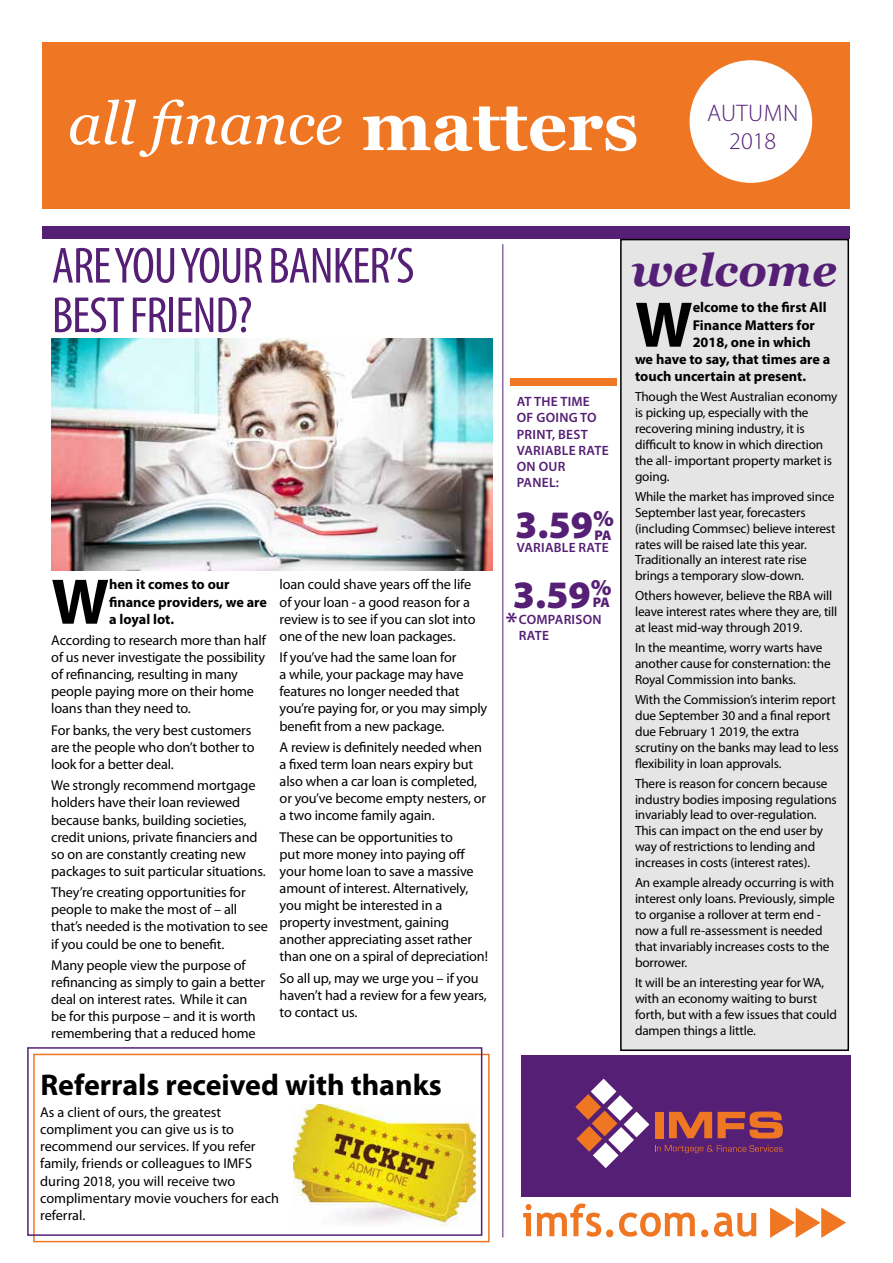
<style>
.page{position:relative;width:893px;height:1263px;background:#fff}
.page>*{position:absolute;margin:0;border:0;box-sizing:border-box;transform-origin:0 0}
.t1{font:700 64.95px "Myriad Pro";color:#000}
.t2{font:italic 59.1px "Georgia";color:#fff}
.t3{font:condensed 51.15px/49.5px "Myriad Pro";letter-spacing:-.02em;color:#551f75}
.t4{font:italic 700 45px "Georgia";color:#551f75}
.t5{font:900 39px "Myriad Pro";color:#551f75}
.t6{font:700 30px "Myriad Pro";color:#000}
.t7{font:300 24px/28.8px "Myriad Pro";letter-spacing:.01em;color:#551f75;text-align:center}
.t8{font:14.25px/17.1px "Myriad Pro";letter-spacing:-.01em;color:#000}
.t9{font:700 14.25px/17.1px "Myriad Pro";color:#000}
.t10{font:900 13.95px "Myriad Pro";color:#551f75}
.t11{font:600 13.5px/16.2px "Myriad Pro";letter-spacing:.02em;color:#551f75}
.t12{font:13.35px/15.9px "Myriad Pro";letter-spacing:-.01em;color:#000}
.s1{font-weight:700;font-style:normal;font-size:69.15px}
</style>
<div class="page">
<div style="left:43px;top:42px;width:807px;height:166px;background:#ef7723"></div>
<div style="left:43px;top:226px;width:807px;height:13px;background:#551f75"></div>
<div style="left:521px;top:1056px;width:329px;height:141px;background:#551f75"></div>
<div style="left:655px;top:1112px;width:8px;height:26px;background:#ef7723"></div>
<svg style="left:669px;top:1112px;width:43px;height:26px"></svg>
<svg style="left:718px;top:1111px;width:65px;height:27px"></svg>
<svg style="left:575px;top:1079px;width:74px;height:89px"></svg>
<svg style="left:655px;top:1145px;width:128px;height:8px"></svg>
<div style="left:690px;top:60px;width:122px;height:123px;background:#fff;border-radius:50%"></div>
<hr style="left:502px;top:244px;width:1px;height:993px;background:#551f75">
<img style="left:51px;top:338px;width:442px;height:232px">
<svg style="left:523px;top:1204px;width:8px;height:32px"></svg>
<svg style="left:537px;top:1203px;width:76px;height:34px"></svg>
<svg style="left:619px;top:1212px;width:76px;height:24px"></svg>
<svg style="left:701px;top:1229px;width:7px;height:8px"></svg>
<svg style="left:714px;top:1212px;width:42px;height:24px"></svg>
<svg style="left:770px;top:1207px;width:76px;height:31px"></svg>
<div style="left:511px;top:378px;width:106px;height:7px;background:#ef7723"></div>
<div style="left:620px;top:239px;width:229px;height:812px;background:#e5e5e5;border:2px solid #000"></div>
<img style="left:293px;top:1105px;width:182px;height:122px">
<div style="left:33px;top:1054px;width:457px;height:188px;border:2px solid #ef7723"></div>
<div style="left:27px;top:1047px;width:455px;height:189px;border:2px solid #551f75"></div>
<h2 class="t2" style="left:68px;top:86px;width:572px">all finance <span class="s1">matters</span></h2>
<h3 class="t7" style="left:707px;top:99px;width:93px">AUTUMN<br>2018</h3>
<h3 class="t3" style="left:52px;top:240px;width:364px">ARE YOU YOUR BANKER’S<br>BEST FRIEND?</h3>
<h1 class="t1" style="left:51px;top:559px;width:59px">W</h1>
<p class="t9" style="left:109px;top:576px;width:160px">hen it comes to our finance providers, we are a loyal lot.</p>
<p class="t8" style="left:51px;top:631px;width:216px">According to research more than half of us never investigate the possibility of refinancing, resulting in many people paying more on their home loans than they need to.</p>
<p class="t8" style="left:51px;top:721px;width:205px">For banks, the very best customers are the people who don’t bother to look for a better deal.</p>
<p class="t8" style="left:51px;top:777px;width:216px">We strongly recommend mortgage holders have their loan reviewed because banks, building societies, credit unions, private financiers and so on are constantly creating new packages to suit particular situations.</p>
<p class="t8" style="left:51px;top:884px;width:218px">They’re creating opportunities for people to make the most of – all that’s needed is the motivation to see if you could be one to benefit.</p>
<p class="t8" style="left:51px;top:956px;width:215px">Many people view the purpose of refinancing as simply to gain a better deal on interest rates. While it can be for this purpose – and it is worth remembering that a reduced home</p>
<p class="t8" style="left:280px;top:576px;width:197px">loan could shave years off the life of your loan - a good reason for a review is to see if you can slot into one of the new loan packages.</p>
<p class="t8" style="left:280px;top:648px;width:209px">If you’ve had the same loan for<br>a while, your package may have features no longer needed that you’re paying for, or you may simply benefit from a new package.</p>
<p class="t8" style="left:280px;top:738px;width:208px">A review is definitely needed when a fixed term loan nears expiry but also when a car loan is completed, or you’ve become empty nesters, or a two income family again.</p>
<p class="t8" style="left:280px;top:828px;width:210px">These can be opportunities to<br>put more money into paying off your home loan to save a massive amount of interest. Alternatively, you might be interested in a property investment, gaining another appreciating asset rather than one on a spiral of depreciation!</p>
<p class="t8" style="left:280px;top:969px;width:209px">So all up, may we urge you – if you haven’t had a review for a few years, to contact us.</p>
<h3 class="t6" style="left:40px;top:1065px;width:403px">Referrals received with thanks</h3>
<p class="t8" style="left:40px;top:1103px;width:240px">As a client of ours, the greatest compliment you can give us is to recommend our services. If you refer family, friends or colleagues to IMFS during 2018, you will receive two complimentary movie vouchers for each referral.</p>
<p class="t11" style="left:517px;top:393px;width:93px">AT THE TIME<br>OF GOING TO<br>PRINT, BEST<br>VARIABLE RATE<br>ON OUR<br>PANEL:</p>
<h3 class="t5" style="left:515px;top:503px;width:100px">3.59<sup>%</sup></h3>
<p class="t11" style="left:517px;top:539px;width:93px">VARIABLE RATE</p>
<p class="t10" style="left:594px;top:527px;width:19px">PA</p>
<h3 class="t5" style="left:513px;top:573px;width:100px">3.59<sup>%</sup></h3>
<p class="t10" style="left:593px;top:595px;width:19px">PA</p>
<p class="t11" style="left:519px;top:611px;width:84px">COMPARISON<br>RATE</p>
<h3 class="t4" style="left:631px;top:241px;width:207px">welcome</h3>
<h1 class="t1" style="left:635px;top:282px;width:59px">W</h1>
<p class="t9" style="left:693px;top:299px;width:136px">elcome to the first All</p>
<p class="t9" style="left:693px;top:316px;width:124px">Finance Matters for</p>
<p class="t9" style="left:693px;top:333px;width:120px">2018, one in which</p>
<p class="t9" style="left:635px;top:350px;width:197px">we have to say, that times are a</p>
<p class="t9" style="left:635px;top:367px;width:173px">touch uncertain at present.</p>
<p class="t12" style="left:635px;top:388px;width:204px">Though the West Australian economy is picking up, especially with the recovering mining industry, it is difficult to know in which direction the all- important property market is going.</p>
<p class="t12" style="left:635px;top:488px;width:202px">While the market has improved since September last year, forecasters (including Commsec) believe interest rates will be raised late this year.<br>Traditionally an interest rate rise brings a temporary slow-down.</p>
<p class="t12" style="left:635px;top:588px;width:204px">Others however, believe the RBA will leave interest rates where they are, till at least mid-way through 2019.</p>
<p class="t12" style="left:635px;top:639px;width:197px">In the meantime, worry warts have another cause for consternation: the<br>Royal Commission into banks.</p>
<p class="t12" style="left:635px;top:691px;width:205px">With the Commission’s interim report due September 30 and a final report due February 1 2019, the extra scrutiny on the banks may lead to less flexibility in loan approvals.</p>
<p class="t12" style="left:635px;top:775px;width:203px">There is reason for concern because industry bodies imposing regulations invariably lead to over-regulation.<br>This can impact on the end user by way of restrictions to lending and increases in costs (interest rates).</p>
<p class="t12" style="left:635px;top:874px;width:201px">An example already occurring is with interest only loans. Previously, simple to organise a rollover at term end - now a full re-assessment is needed that invariably increases costs to the borrower.</p>
<p class="t12" style="left:635px;top:974px;width:203px">It will be an interesting year for WA, with an economy waiting to burst forth, but with a few issues that could dampen things a little.</p>
</div>
